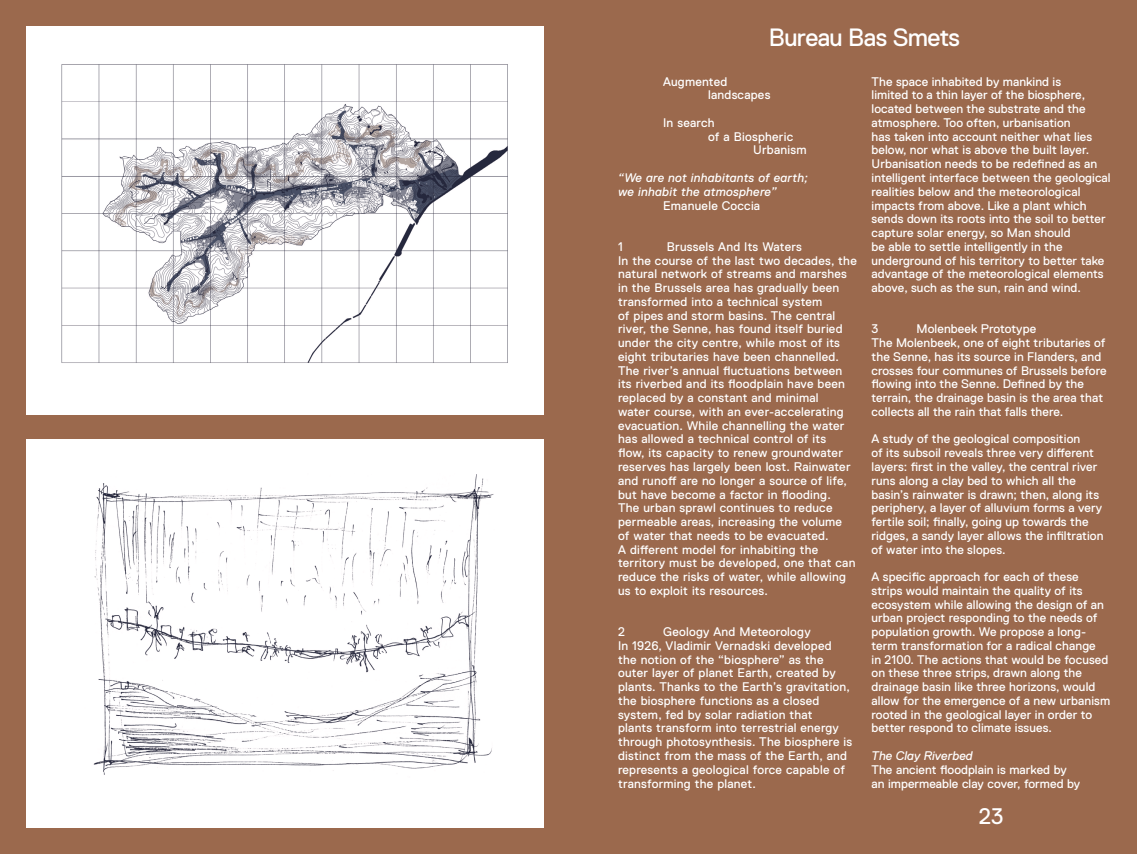
<style>
.page{position:relative;width:1137px;height:854px;background:#fff}
.page>*{position:absolute;margin:0;border:0;box-sizing:border-box;transform-origin:0 0}
.Nom_Archi{font:25px "Replica Std";letter-spacing:-.025em;color:#fff}
.t1{font:22.5px "Replica Std";color:#fff}
.content_archi{font:12.5px/13.8px "Replica Std";letter-spacing:.01em;color:#fff}
.content_archi-2{font:italic 12.5px/13.8px "Replica";letter-spacing:.02em;color:#fff}
</style>
<div class="page">
<div style="left:568px;top:0;width:569px;height:853px;background:#9b694d"></div>
<div style="left:0;top:0;width:568px;height:853px;background:#9b694d"></div>
<div style="left:26px;top:439px;width:518px;height:388px;background:#fff"></div>
<div style="left:26px;top:26px;width:518px;height:388px;background:#fff"></div>
<img style="left:61px;top:64px;width:447px;height:299px">
<img style="left:93px;top:474px;width:401px;height:301px">
<p class="Nom_Archi" style="left:769px;top:23px;width:192px">Bureau Bas Smets</p>
<p class="content_archi" style="left:663px;top:74px;width:66px">Augmented</p>
<p class="content_archi" style="left:708px;top:88px;width:64px">landscapes</p>
<p class="content_archi" style="left:663px;top:116px;width:53px">In search</p>
<p class="content_archi" style="left:708px;top:129px;width:87px">of a Biospheric</p>
<p class="content_archi" style="left:753px;top:143px;width:55px">Urbanism</p>
<p class="content_archi-2" style="left:618px;top:171px;width:191px">“We are not inhabitants of earth; we inhabit the atmosphere”</p>
<p class="content_archi" style="left:663px;top:198px;width:99px">Emanuele Coccia</p>
<p class="content_archi" style="left:618px;top:239px;width:6px">1</p>
<p class="content_archi" style="left:667px;top:239px;width:136px">Brussels And Its Waters</p>
<p class="content_archi" style="left:618px;top:253px;width:240px">In the course of the last two decades, the natural network of streams and marshes in the Brussels area has gradually been transformed into a technical system<br>of pipes and storm basins. The central river, the Senne, has found itself buried under the city centre, while most of its eight tributaries have been channelled.<br>The river’s annual fluctuations between its riverbed and its floodplain have been replaced by a constant and minimal<br>water course, with an ever-accelerating evacuation. While channelling the water has allowed a technical control of its<br>flow, its capacity to renew groundwater reserves has largely been lost. Rainwater and runoff are no longer a source of life, but have become a factor in flooding.<br>The urban sprawl continues to reduce permeable areas, increasing the volume<br>of water that needs to be evacuated.<br>A different model for inhabiting the territory must be developed, one that can reduce the risks of water, while allowing us to exploit its resources.</p>
<p class="content_archi" style="left:618px;top:624px;width:8px">2</p>
<p class="content_archi" style="left:663px;top:624px;width:149px">Geology And Meteorology</p>
<p class="content_archi" style="left:618px;top:638px;width:236px">In 1926, Vladimir Vernadski developed the notion of the “biosphere” as the outer layer of planet Earth, created by plants. Thanks to the Earth’s gravitation, the biosphere functions as a closed system, fed by solar radiation that<br>plants transform into terrestrial energy through photosynthesis. The biosphere is distinct from the mass of the Earth, and represents a geological force capable of transforming the planet.</p>
<p class="content_archi" style="left:871px;top:74px;width:241px">The space inhabited by mankind is<br>limited to a thin layer of the biosphere, located between the substrate and the atmosphere. Too often, urbanisation<br>has taken into account neither what lies below, nor what is above the built layer.<br>Urbanisation needs to be redefined as an intelligent interface between the geological realities below and the meteorological impacts from above. Like a plant which sends down its roots into the soil to better capture solar energy, so Man should<br>be able to settle intelligently in the underground of his territory to better take advantage of the meteorological elements above, such as the sun, rain and wind.</p>
<p class="content_archi" style="left:871px;top:322px;width:8px">3</p>
<p class="content_archi" style="left:916px;top:322px;width:121px">Molenbeek Prototype</p>
<p class="content_archi" style="left:871px;top:336px;width:237px">The Molenbeek, one of eight tributaries of the Senne, has its source in Flanders, and crosses four communes of Brussels before flowing into the Senne. Defined by the terrain, the drainage basin is the area that collects all the rain that falls there.</p>
<p class="content_archi" style="left:871px;top:432px;width:234px">A study of the geological composition<br>of its subsoil reveals three very different layers: first in the valley, the central river runs along a clay bed to which all the basin’s rainwater is drawn; then, along its periphery, a layer of alluvium forms a very fertile soil; finally, going up towards the ridges, a sandy layer allows the infiltration of water into the slopes.</p>
<p class="content_archi" style="left:871px;top:569px;width:240px">A specific approach for each of these strips would maintain the quality of its ecosystem while allowing the design of an urban project responding to the needs of population growth. We propose a long&shy;term transformation for a radical change<br>in 2100. The actions that would be focused on these three strips, drawn along the drainage basin like three horizons, would allow for the emergence of a new urbanism rooted in the geological layer in order to better respond to climate issues.</p>
<p class="content_archi-2" style="left:871px;top:748px;width:103px">The Clay Riverbed</p>
<p class="content_archi" style="left:871px;top:762px;width:210px">The ancient floodplain is marked by an impermeable clay cover, formed by</p>
<h2 class="t1" style="left:979px;top:803px;width:26px">23</h2>
</div>
